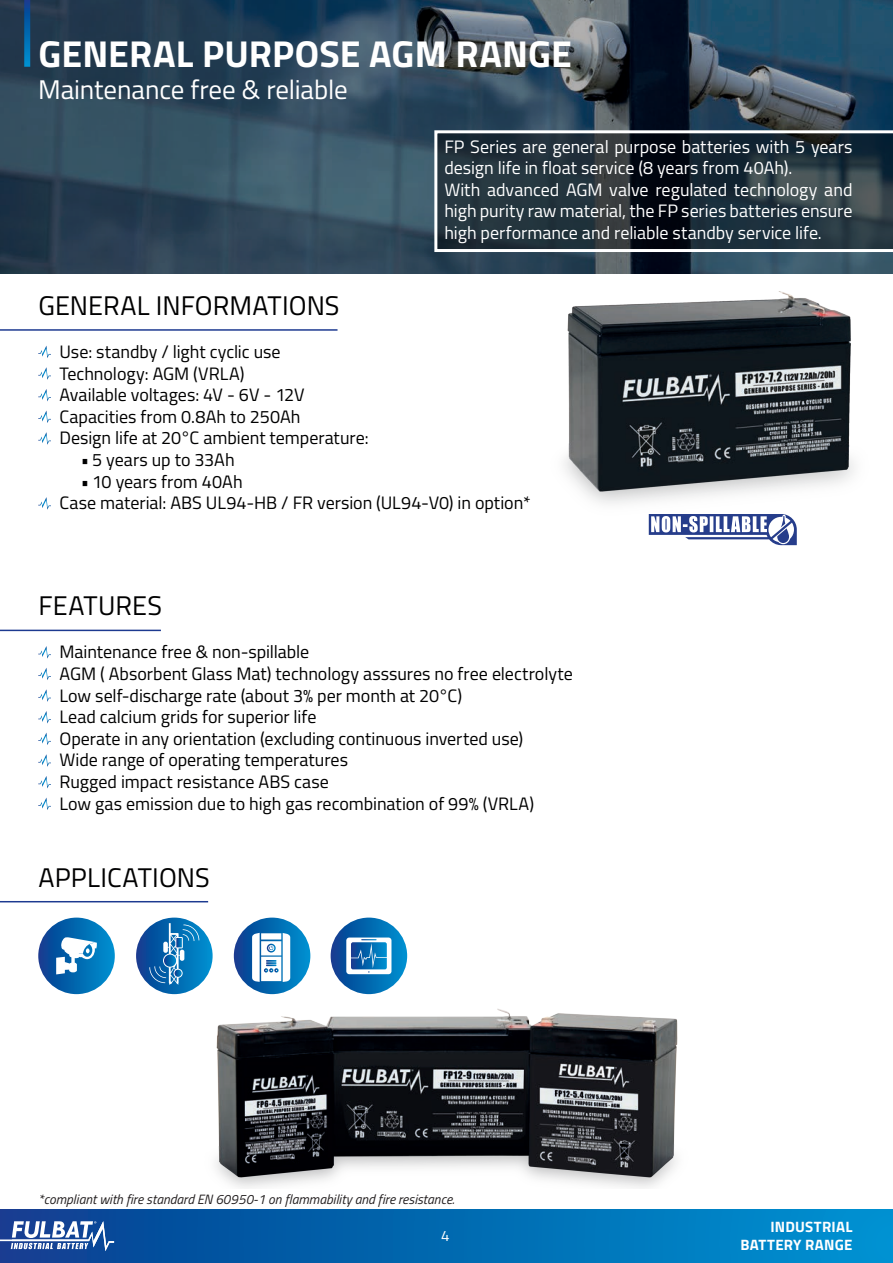
<style>
.page{position:relative;width:893px;height:1263px;background:#fff}
.page>*{position:absolute;margin:0;border:0;box-sizing:border-box;transform-origin:0 0}
.t1{font:700 37.5px "Titillium";letter-spacing:.005em;color:#fff}
.t2{font:27px "Titillium";letter-spacing:.005em;color:#000001}
.t3{font:27px "Titillium";letter-spacing:-.005em;color:#fff}
.t4{font:18px/21.6px "Titillium";letter-spacing:-.005em;color:#000001}
.t5{font:18px/21.6px "Titillium";color:#fff}
.t6{font:700 15px/18px "Titillium Web";letter-spacing:.015em;color:#fff;text-align:right}
.t7{font:15px "Titillium Web";color:#fff}
.t8{font:italic 13.5px "Titillium";color:#231f20}
</style>
<div class="page">
<div style="left:0;top:1209px;width:893px;height:54px;background:linear-gradient(to right,#0a3e90,#0093d2)"></div>
<svg style="left:0;top:1221px;width:114px;height:30px"></svg>
<svg style="left:0;top:0;width:893px;height:273px;background:#30485b"></svg>
<svg style="left:434px;top:130px;width:459px;height:122px;background:#2c3942"></svg>
<svg style="left:24px;top:0;width:6px;height:67px"></svg>
<svg style="left:38px;top:346px;width:13px;height:12px"></svg>
<svg style="left:38px;top:432px;width:13px;height:13px"></svg>
<svg style="left:38px;top:410px;width:13px;height:13px"></svg>
<svg style="left:38px;top:497px;width:13px;height:13px"></svg>
<svg style="left:38px;top:367px;width:13px;height:13px"></svg>
<svg style="left:38px;top:389px;width:13px;height:12px"></svg>
<svg style="left:38px;top:646px;width:13px;height:12px"></svg>
<svg style="left:38px;top:797px;width:13px;height:13px"></svg>
<svg style="left:38px;top:711px;width:13px;height:12px"></svg>
<svg style="left:38px;top:668px;width:13px;height:12px"></svg>
<svg style="left:38px;top:732px;width:13px;height:13px"></svg>
<svg style="left:38px;top:776px;width:13px;height:12px"></svg>
<svg style="left:38px;top:689px;width:13px;height:13px"></svg>
<svg style="left:38px;top:754px;width:13px;height:13px"></svg>
<img style="left:564px;top:291px;width:290px;height:228px">
<img style="left:215px;top:1009px;width:463px;height:179px">
<svg style="left:649px;top:514px;width:148px;height:31px"></svg>
<svg style="left:38px;top:917px;width:77px;height:77px"></svg>
<svg style="left:234px;top:917px;width:76px;height:77px"></svg>
<svg style="left:331px;top:917px;width:76px;height:77px"></svg>
<svg style="left:136px;top:917px;width:77px;height:77px"></svg>
<h1 class="t1" style="left:38px;top:25px;width:535px">GENERAL PURPOSE AGM RANGE</h1>
<h2 class="t3" style="left:38px;top:70px;width:311px">Maintenance free &amp; reliable</h2>
<p class="t5" style="left:444px;top:135px;width:410px">FP Series are general purpose batteries with 5 years design life in float service (8 years from 40Ah).<br>With advanced AGM valve regulated technology and high purity raw material, the FP series batteries ensure high performance and reliable standby service life.</p>
<h2 class="t2" style="left:38px;top:286px;width:303px">GENERAL INFORMATIONS</h2>
<p class="t4" style="left:60px;top:340px;width:311px">Use: standby / light cyclic use<br>Technology: AGM (VRLA)<br>Available voltages: 4V - 6V - 12V<br>Capacities from 0.8Ah to 250Ah<br>Design life at 20°C ambient temperature:</p>
<p class="t4" style="left:81px;top:448px;width:155px">• 5 years up to 33Ah</p>
<p class="t4" style="left:60px;top:470px;width:472px;text-indent:21px">• 10 years from 40Ah<br>Case material: ABS UL94-HB / FR version (UL94-V0) in option*</p>
<h2 class="t2" style="left:38px;top:586px;width:125px">FEATURES</h2>
<p class="t4" style="left:60px;top:640px;width:515px">Maintenance free &amp; non-spillable<br>AGM ( Absorbent Glass Mat) technology asssures no free electrolyte Low self-discharge rate (about 3% per month at 20°C)<br>Lead calcium grids for superior life<br>Operate in any orientation (excluding continuous inverted use)<br>Wide range of operating temperatures<br>Rugged impact resistance ABS case<br>Low gas emission due to high gas recombination of 99% (VRLA)</p>
<h2 class="t2" style="left:38px;top:858px;width:173px">APPLICATIONS</h2>
<p class="t8" style="left:38px;top:1189px;width:418px">*compliant with fire standard EN 60950-1 on flammability and fire resistance.</p>
<p class="t7" style="left:441px;top:1224px;width:10px">4</p>
<p class="t6" style="left:740px;top:1217px;width:114px">INDUSTRIAL<br>BATTERY RANGE</p>
</div>
